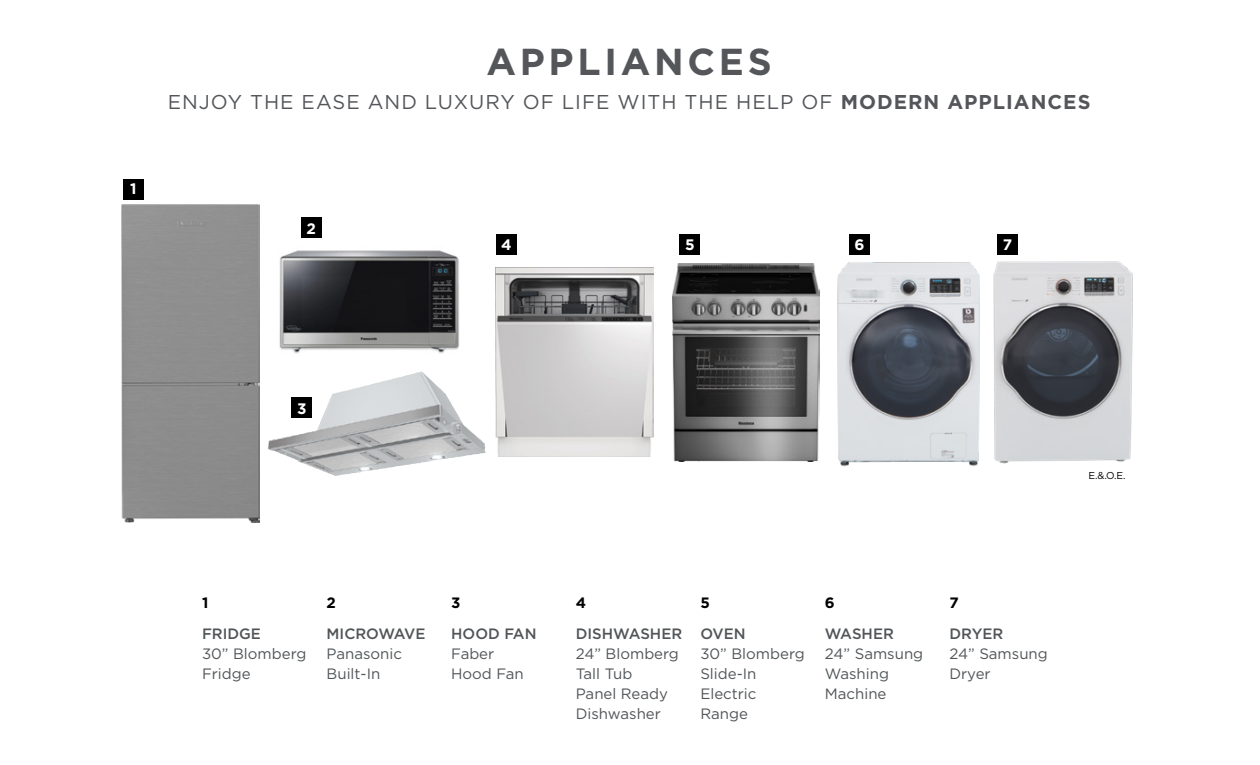
<style>
.page{position:relative;width:1260px;height:765px;background:#fff}
.page>*{position:absolute;margin:0;border:0;box-sizing:border-box;transform-origin:0 0}
.t1{font:700 37.5px "Gotham";letter-spacing:.1em;color:#54565a}
.t2{font:20px "Gotham";letter-spacing:.05em;color:#54565a}
.t3{font:700 15.12px "Gotham";color:#fff}
.t4{font:15px/19.9px "Gotham";color:#525558}
.t5{font:500 15px "Gotham";color:#525558}
.t6{font:700 15px "Gotham";color:#000}
.t7{font:10px "Gotham";color:#000}
.s1{font-weight:700}
</style>
<div class="page">
<img style="left:268px;top:371px;width:153px;height:105px">
<img style="left:673px;top:263px;width:146px;height:199px">
<img style="left:496px;top:268px;width:157px;height:188px">
<img style="left:837px;top:254px;width:143px;height:213px">
<img style="left:993px;top:254px;width:140px;height:210px">
<img style="left:279px;top:250px;width:180px;height:104px">
<div style="left:301px;top:218px;width:21px;height:20px;background:#000"></div>
<div style="left:496px;top:234px;width:21px;height:20px;background:#000"></div>
<div style="left:292px;top:398px;width:20px;height:20px;background:#000"></div>
<div style="left:680px;top:234px;width:20px;height:20px;background:#000"></div>
<div style="left:849px;top:234px;width:21px;height:20px;background:#000"></div>
<div style="left:997px;top:234px;width:21px;height:20px;background:#000"></div>
<div style="left:123px;top:179px;width:20px;height:20px;background:#000"></div>
<div style="left:122px;top:205px;width:137px;height:317px;background:#8e8e8e"></div>
<p class="t3" style="left:130px;top:178px;width:8px">1</p>
<h1 class="t1" style="left:486px;top:37px;width:287px">APPLIANCES</h1>
<h2 class="t2" style="left:168px;top:89px;width:924px">ENJOY THE EASE AND LUXURY OF LIFE WITH THE HELP OF <span class="s1">MODERN APPLIANCES</span></h2>
<p class="t3" style="left:307px;top:218px;width:11px">2</p>
<p class="t3" style="left:501px;top:234px;width:12px">4</p>
<p class="t3" style="left:685px;top:234px;width:11px">5</p>
<p class="t3" style="left:854px;top:234px;width:12px">6</p>
<p class="t3" style="left:1003px;top:234px;width:11px">7</p>
<p class="t3" style="left:297px;top:398px;width:11px">3</p>
<p class="t7" style="left:1089px;top:469px;width:39px">E.&amp;.O.E.</p>
<p class="t6" style="left:202px;top:593px;width:8px">1</p>
<p class="t5" style="left:202px;top:624px;width:60px">FRIDGE</p>
<p class="t4" style="left:202px;top:644px;width:106px">30” Blomberg<br>Fridge</p>
<p class="t6" style="left:327px;top:593px;width:11px">2</p>
<p class="t5" style="left:327px;top:624px;width:100px">MICROWAVE</p>
<p class="t4" style="left:327px;top:644px;width:77px">Panasonic<br>Built-In</p>
<p class="t6" style="left:451px;top:593px;width:11px">3</p>
<p class="t5" style="left:451px;top:624px;width:87px">HOOD FAN</p>
<p class="t4" style="left:451px;top:644px;width:74px">Faber<br>Hood Fan</p>
<p class="t6" style="left:576px;top:593px;width:12px">4</p>
<p class="t5" style="left:576px;top:624px;width:108px">DISHWASHER</p>
<p class="t4" style="left:576px;top:644px;width:105px">24” Blomberg<br>Tall Tub<br>Panel Ready<br>Dishwasher</p>
<p class="t6" style="left:700px;top:593px;width:11px">5</p>
<p class="t5" style="left:700px;top:624px;width:47px">OVEN</p>
<p class="t4" style="left:700px;top:644px;width:106px">30” Blomberg<br>Slide-In<br>Electric<br>Range</p>
<p class="t6" style="left:825px;top:593px;width:11px">6</p>
<p class="t5" style="left:825px;top:624px;width:70px">WASHER</p>
<p class="t4" style="left:825px;top:644px;width:100px">24” Samsung<br>Washing<br>Machine</p>
<p class="t6" style="left:950px;top:593px;width:11px">7</p>
<p class="t5" style="left:950px;top:624px;width:55px">DRYER</p>
<p class="t4" style="left:950px;top:644px;width:100px">24” Samsung<br>Dryer</p>
</div>
